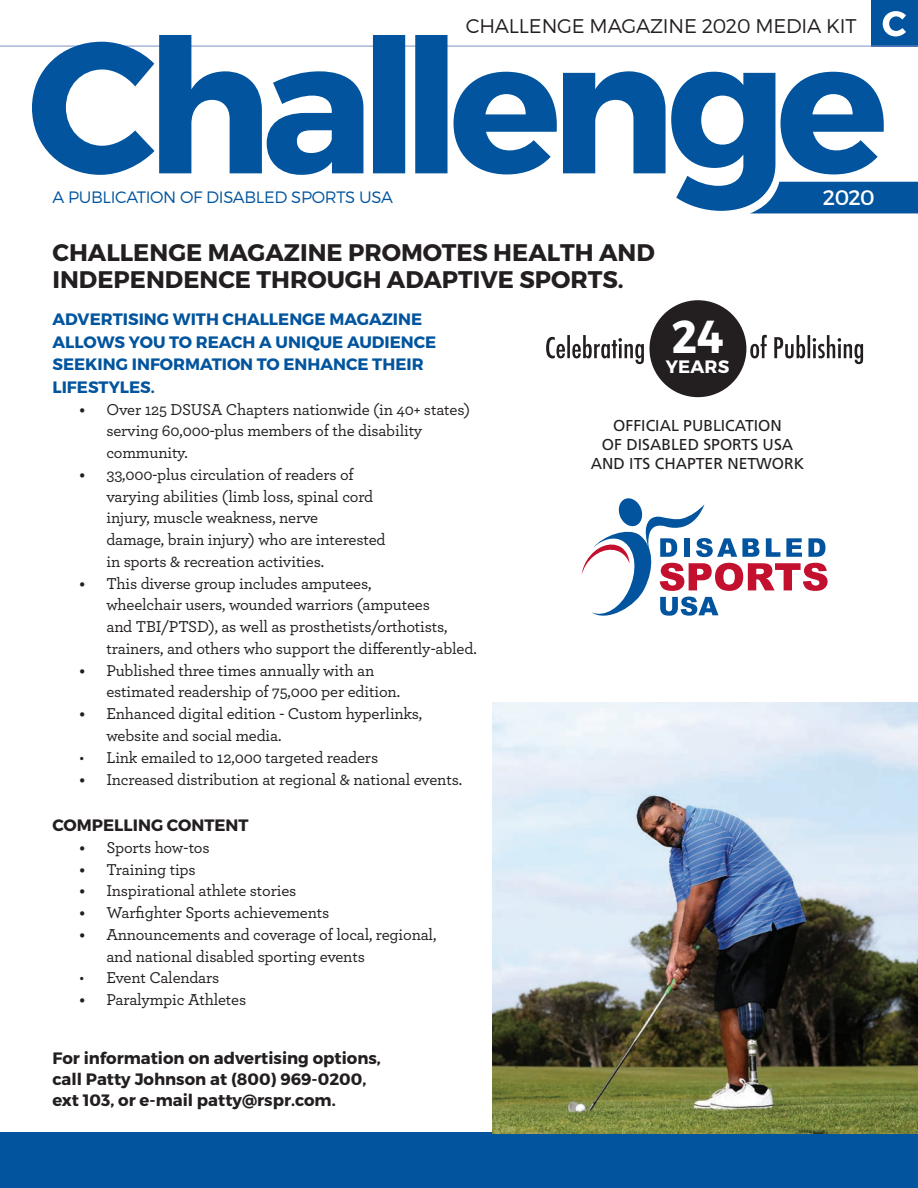
<style>
.page{position:relative;width:918px;height:1188px;background:#fff}
.page>*{position:absolute;margin:0;border:0;box-sizing:border-box;transform-origin:0 0}
.t1{font:700 46.2px "Montserrat";color:#fff;scale:.91 1}
.t2{font:700 24px/27px "Montserrat";color:#231f20}
.t3{font:21px "Montserrat";color:#fff}
.t4{font:300 19.8px "Montserrat";letter-spacing:-.01em;color:#231f20}
.t5{font:700 18px "Montserrat";letter-spacing:.01em;color:#fff}
.t6{font:500 16.5px/21.8px "Archer";letter-spacing:-.01em;color:#231f20}
.t7{font:700 16.5px/21px "Montserrat";color:#231f20}
.t8{font:700 16.5px/22.5px "Montserrat";color:#01549d}
.t9{font:300 16.5px "Montserrat";letter-spacing:-.02em;color:#01549d}
.t10{font:15.75px/18.9px "Frutiger";color:#231f20;text-align:center}
.s1{font-weight:700}
</style>
<div class="page">
<div style="left:871px;top:0;width:47px;height:46px;background:#01549d"></div>
<hr style="left:0;top:46px;width:918px;height:1px;background:#7b92c5">
<div style="left:0;top:1133px;width:918px;height:55px;background:#01549d"></div>
<div style="left:650px;top:301px;width:96px;height:95px;background:#231f20;border-radius:50%"></div>
<svg style="left:546px;top:335px;width:317px;height:29px"></svg>
<svg style="left:32px;top:35px;width:854px;height:176px"></svg>
<div style="left:750px;top:182px;width:168px;height:31px;background:#01549d"></div>
<svg style="left:883px;top:11px;width:23px;height:25px"></svg>
<svg style="left:582px;top:498px;width:246px;height:118px"></svg>
<img style="left:492px;top:702px;width:426px;height:432px">
<p class="t4" style="left:466px;top:13px;width:392px">CHALLENGE MAGAZINE 2020 MEDIA KIT</p>
<p class="t9" style="left:52px;top:187px;width:342px">A PUBLICATION OF DISABLED SPORTS USA</p>
<p class="t3" style="left:823px;top:184px;width:53px">2020</p>
<h2 class="t2" style="left:52px;top:239px;width:604px">CHALLENGE MAGAZINE PROMOTES HEALTH AND<br>INDEPENDENCE THROUGH ADAPTIVE SPORTS.</h2>
<p class="t8" style="left:52px;top:308px;width:385px">ADVERTISING WITH CHALLENGE MAGAZINE<br>ALLOWS YOU TO REACH A UNIQUE AUDIENCE<br>SEEKING INFORMATION TO ENHANCE THEIR<br>LIFESTYLES.</p>
<p class="t6" style="left:106px;top:397px;width:365px;text-indent:-27px"><span class="s1">•</span> Over 125 DSUSA Chapters nationwide (in 40+ states) serving 60,000-plus members of the disability community.</p>
<p class="t6" style="left:106px;top:463px;width:281px;text-indent:-27px"><span class="s1">•</span> 33,000-plus circulation of readers of varying abilities (limb loss, spinal cord injury, muscle weakness, nerve<br>damage, brain injury) who are interested in sports &amp; recreation activities.</p>
<p class="t6" style="left:106px;top:571px;width:372px;text-indent:-27px"><span class="s1">•</span> This diverse group includes amputees,<br>wheelchair users, wounded warriors (amputees<br>and TBI/PTSD), as well as prosthetists/orthotists, trainers, and others who support the differently-abled.</p>
<p class="t6" style="left:106px;top:658px;width:295px;text-indent:-27px"><span class="s1">•</span> Published three times annually with an estimated readership of 75,000 per edition.</p>
<p class="t6" style="left:106px;top:702px;width:317px;text-indent:-27px"><span class="s1">•</span> Enhanced digital edition - Custom hyperlinks, website and social media.</p>
<p class="t6" style="left:79px;top:745px;width:300px">• Link emailed to 12,000 targeted readers</p>
<p class="t6" style="left:79px;top:768px;width:384px"><span class="s1">•</span> Increased distribution at regional &amp; national events.</p>
<p class="t7" style="left:52px;top:815px;width:198px">COMPELLING CONTENT</p>
<p class="t6" style="left:79px;top:836px;width:132px"><span class="s1">•</span> Sports how-tos</p>
<p class="t6" style="left:79px;top:857px;width:118px"><span class="s1">•</span> Training tips</p>
<p class="t6" style="left:79px;top:879px;width:219px"><span class="s1">•</span> Inspirational athlete stories</p>
<p class="t6" style="left:79px;top:901px;width:252px"><span class="s1">•</span> Warfighter Sports achievements</p>
<p class="t6" style="left:106px;top:923px;width:332px;text-indent:-27px"><span class="s1">•</span> Announcements and coverage of local, regional, and national disabled sporting events</p>
<p class="t6" style="left:79px;top:966px;width:142px">• Event Calendars</p>
<p class="t6" style="left:79px;top:988px;width:168px"><span class="s1">•</span> Paralympic Athletes</p>
<p class="t7" style="left:52px;top:1048px;width:330px">For information on advertising options, call Patty Johnson at (800) 969-0200, ext 103, or e-mail patty@rspr.com.</p>
<h1 class="t1" style="left:672px;top:308px;width:58px">24</h1>
<p class="t5" style="left:666px;top:355px;width:65px">YEARS</p>
<p class="t10" style="left:591px;top:416px;width:215px">OFFICIAL PUBLICATION<br>OF DISABLED SPORTS USA<br>AND ITS CHAPTER NETWORK</p>
</div>
